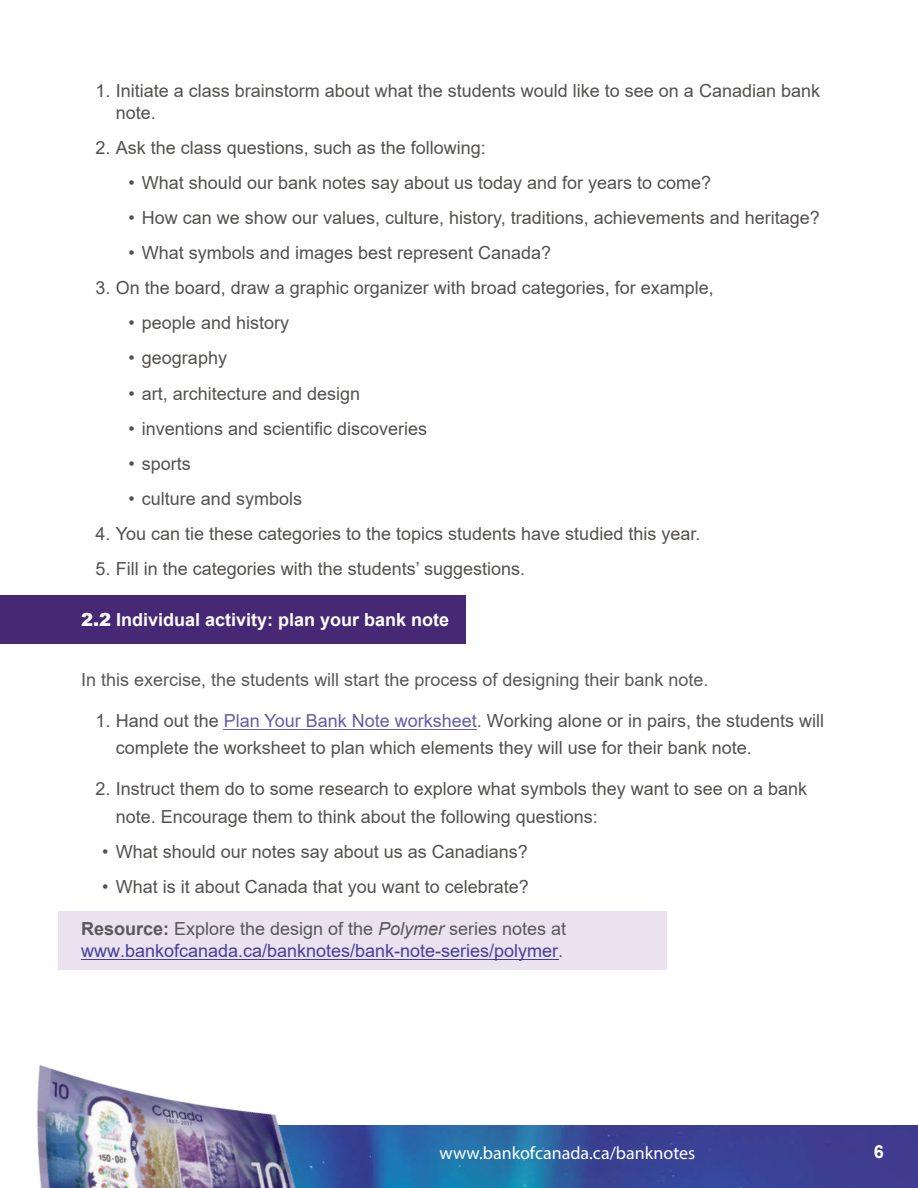
<style>
.page{position:relative;width:918px;height:1188px;background:#fff}
.page>*{position:absolute;margin:0;border:0;box-sizing:border-box;transform-origin:0 0}
.t1{font:18px/27.6px "Arial";color:#53514f}
.t2{font:18px/21.6px "Arial";color:#463f99}
.t3{font:18px "Arial";color:#58595b}
.t4{font:700 18px "Arial";color:#fff}
.t5{font:18px "Myriad Pro";color:#fff}
.s1{font-weight:900}
.s2{font-style:inherit}
.s3{color:#645ca9}
.s4{font-weight:700;color:#58595b}
.s5{color:#58595b}
.s6{font-style:italic;color:#58595b}
</style>
<div class="page">
<div style="left:58px;top:911px;width:609px;height:59px;background:#eae2ee"></div>
<div style="left:0;top:595px;width:466px;height:49px;background:#472874"></div>
<img style="left:431px;top:1125px;width:487px;height:63px">
<img style="left:37px;top:1064px;width:394px;height:124px">
<hr style="left:224px;top:729px;width:253px;height:1px;background:#645ca9">
<hr style="left:81px;top:960px;width:477px;height:1px;background:#463f99">
<p class="t1" style="left:116px;top:80px;width:706px;line-height:21.6px;text-indent:-20px">1. Initiate a class brainstorm about what the students would like to see on a Canadian bank note.</p>
<p class="t1" style="left:95px;top:134px;width:392px">2. Ask the class questions, such as the following:</p>
<p class="t1" style="left:128px;top:169px;width:584px">• What should our bank notes say about us today and for years to come?</p>
<p class="t1" style="left:128px;top:204px;width:693px">• How can we show our values, culture, history, traditions, achievements and heritage?</p>
<p class="t1" style="left:128px;top:239px;width:424px">• What symbols and images best represent Canada?</p>
<p class="t1" style="left:95px;top:274px;width:620px">3. On the board, draw a graphic organizer with broad categories, for example,</p>
<p class="t1" style="left:128px;top:309px;width:162px">• people and history</p>
<p class="t1" style="left:128px;top:344px;width:100px">• geography</p>
<p class="t1" style="left:128px;top:379px;width:233px">• art, architecture and design</p>
<p class="t1" style="left:128px;top:414px;width:300px">• inventions and scientific discoveries</p>
<p class="t1" style="left:128px;top:449px;width:64px">• sports</p>
<p class="t1" style="left:128px;top:485px;width:175px">• culture and symbols</p>
<p class="t1" style="left:95px;top:520px;width:606px">4. You can tie these categories to the topics students have studied this year.</p>
<p class="t1" style="left:95px;top:555px;width:431px">5. Fill in the categories with the students’ suggestions.</p>
<p class="t4" style="left:81px;top:607px;width:370px"><span class="s1">2.2</span> Individual activity: plan your bank note</p>
<p class="t3" style="left:81px;top:667px;width:629px">In this exercise, the students will start the process of designing their bank note.</p>
<p class="t1" style="left:116px;top:707px;width:710px;text-indent:-20px"><span class="s2">1.</span> Hand out the <span class="s3">Plan Your Bank Note worksheet</span>. Working alone or in pairs, the students will complete the worksheet to plan which elements they will use for their bank note.</p>
<p class="t1" style="left:116px;top:775px;width:693px;text-indent:-20px"><span class="s2">2.</span> Instruct them do to some research to explore what symbols they want to see on a bank note. Encourage them to think about the following questions:</p>
<p class="t1" style="left:102px;top:838px;width:427px">• What should our notes say about us as Canadians?</p>
<p class="t1" style="left:102px;top:873px;width:428px">• What is it about Canada that you want to celebrate?</p>
<p class="t2" style="left:81px;top:918px;width:487px"><span class="s4">Resource:</span> <span class="s5">Explore the design of the</span> <span class="s6">Polymer</span> <span class="s5">series notes at </span>www.bankofcanada.ca/banknotes/bank-note-series/polymer<span class="s5">.</span></p>
<p class="t5" style="left:440px;top:1142px;width:257px">www.bankofcanada.ca/banknotes</p>
<p class="t4" style="left:874px;top:1139px;width:12px">6</p>
</div>
